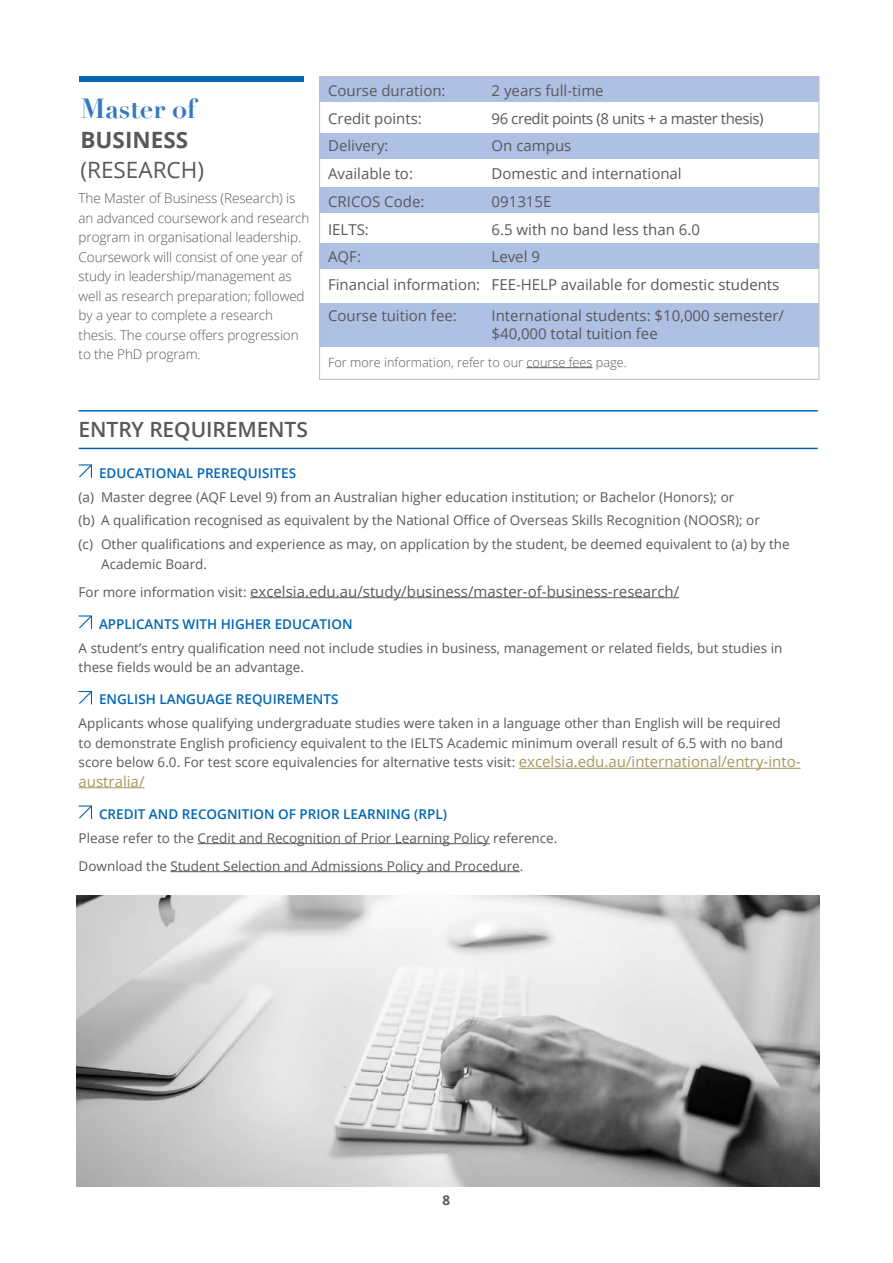
<style>
.page{position:relative;width:893px;height:1263px;background:#fff}
.page>*{position:absolute;margin:0;border:0;box-sizing:border-box;transform-origin:0 0}
.t1{font:700 27px "Didot";letter-spacing:-.01em;color:#3479be}
.t2{font:22.5px "Open Sans";color:#58595b}
.t3{font:700 22.5px "Open Sans";color:#58595b}
.t4{font:600 21px "Open Sans";letter-spacing:-.005em;color:#58595b}
.t5{font:15px/27.8px "Open Sans";color:#58595b}
.t6{font:15px "Open Sans";letter-spacing:-.03em;color:#58595b}
.t7{font:15px "Open Sans";color:#ab955c}
.t8{font:13.5px/19.5px "Open Sans";color:#58595b}
.t9{font:300 13.5px/19.5px "Open Sans";letter-spacing:-.01em;color:#58595b}
.t10{font:600 13.5px "Open Sans";color:#0066b3}
.t11{font:700 13.5px "Open Sans";color:#58595b}
.t12{font:300 12.75px "Open Sans";color:#58595b}
.s1{font-size:13.5px}
.s2{font-size:15px;color:#ab955c}
</style>
<div class="page">
<hr style="left:79px;top:410px;width:739px;height:2px;background:#0066b3">
<hr style="left:79px;top:448px;width:739px;height:1px;background:#0066b3">
<hr style="left:250px;top:597px;width:429px;height:1px;background:#58595b">
<hr style="left:519px;top:768px;width:282px;height:1px;background:#ab955c">
<hr style="left:79px;top:787px;width:66px;height:1px;background:#ab955c">
<hr style="left:198px;top:843px;width:292px;height:1px;background:#58595b">
<hr style="left:170px;top:871px;width:350px;height:1px;background:#58595b">
<svg style="left:78px;top:464px;width:14px;height:14px"></svg>
<svg style="left:78px;top:615px;width:14px;height:14px"></svg>
<svg style="left:78px;top:691px;width:14px;height:14px"></svg>
<svg style="left:78px;top:805px;width:14px;height:14px"></svg>
<div style="left:319px;top:243px;width:500px;height:25px;background:#aec0e3"></div>
<div style="left:319px;top:304px;width:500px;height:43px;background:#aec0e3"></div>
<div style="left:319px;top:77px;width:500px;height:25px;background:#aec0e3"></div>
<div style="left:319px;top:133px;width:500px;height:26px;background:#aec0e3"></div>
<div style="left:319px;top:187px;width:500px;height:26px;background:#aec0e3"></div>
<hr style="left:526px;top:367px;width:66px;height:1px;background:#58595b">
<div style="left:319px;top:77px;width:500px;height:302px;border:1px solid #bcbec0"></div>
<div style="left:79px;top:77px;width:224px;height:5px;background:#0066b3"></div>
<img style="left:77px;top:895px;width:742px;height:291px">
<h1 class="t1" style="left:80px;top:92px;width:117px">Master of</h1>
<h2 class="t3" style="left:80px;top:124px;width:109px">BUSINESS</h2>
<h2 class="t2" style="left:80px;top:154px;width:125px">(RESEARCH)</h2>
<p class="t9" style="left:79px;top:188px;width:232px">The Master of Business (Research) is an advanced coursework and research program in organisational leadership.<br>Coursework will consist of one year of study in leadership/management as well as research preparation; followed by a year to complete a research thesis. The course offers progression to the PhD program.</p>
<p class="t5" style="left:328px;top:76px;width:119px">Course duration:</p>
<p class="t5" style="left:492px;top:76px;width:114px">2 years full-time</p>
<p class="t5" style="left:328px;top:104px;width:95px">Credit points:</p>
<p class="t6" style="left:492px;top:108px;width:274px">96 credit points (8 units + a master thesis)</p>
<p class="t5" style="left:328px;top:132px;width:62px">Delivery:</p>
<p class="t5" style="left:492px;top:132px;width:81px">On campus</p>
<p class="t5" style="left:328px;top:159px;width:86px">Available to:</p>
<p class="t5" style="left:492px;top:159px;width:192px">Domestic and international</p>
<p class="t5" style="left:328px;top:187px;width:98px">CRICOS Code:</p>
<p class="t5" style="left:492px;top:187px;width:61px">091315E</p>
<p class="t5" style="left:328px;top:215px;width:42px">IELTS:</p>
<p class="t5" style="left:492px;top:215px;width:210px">6.5 with no band less than 6.0</p>
<p class="t5" style="left:328px;top:243px;width:34px">AQF:</p>
<p class="t5" style="left:328px;top:243px;width:453px;text-indent:164px">Level 9<br>Financial information: FEE-HELP available for domestic students</p>
<p class="t5" style="left:328px;top:301px;width:130px">Course tuition fee:</p>
<p class="t5" style="left:492px;top:306px;width:294px;line-height:18px">International students: $10,000 semester/ $40,000 total tuition fee</p>
<p class="t12" style="left:328px;top:353px;width:300px">For more information, refer to our course fees page.</p>
<h3 class="t4" style="left:79px;top:415px;width:231px">ENTRY REQUIREMENTS</h3>
<p class="t10" style="left:99px;top:464px;width:199px">EDUCATIONAL PREREQUISITES</p>
<p class="t8" style="left:79px;top:484px;width:713px;line-height:23.7px">(a) Master degree (AQF Level 9) from an Australian higher education institution; or Bachelor (Honors); or<br>(b) A qualification recognised as equivalent by the National Office of Overseas Skills Recognition (NOOSR); or<br>(c) Other qualifications and experience as may, on application by the student, be deemed equivalent to (a) by the</p>
<p class="t8" style="left:101px;top:554px;width:108px">Academic Board.</p>
<p class="t5" style="left:79px;top:577px;width:602px"><span class="s1">For more information visit:</span> excelsia.edu.au/study/business/master-of-business-research/</p>
<p class="t10" style="left:99px;top:615px;width:255px">APPLICANTS WITH HIGHER EDUCATION</p>
<p class="t8" style="left:79px;top:638px;width:705px">A student’s entry qualification need not include studies in business, management or related fields, but studies in these fields would be an advantage.</p>
<p class="t10" style="left:99px;top:690px;width:241px">ENGLISH LANGUAGE REQUIREMENTS</p>
<p class="t8" style="left:79px;top:713px;width:723px">Applicants whose qualifying undergraduate studies were taken in a language other than English will be required<br>to demonstrate English proficiency equivalent to the IELTS Academic minimum overall result of 6.5 with no band score below 6.0. For test score equivalencies for alternative tests visit: <span class="s2">excelsia.edu.au/international/entry-into-</span></p>
<p class="t7" style="left:79px;top:771px;width:67px">australia/</p>
<p class="t10" style="left:99px;top:805px;width:350px">CREDIT AND RECOGNITION OF PRIOR LEARNING (RPL)</p>
<p class="t8" style="left:79px;top:823px;width:480px;line-height:28px">Please refer to the Credit and Recognition of Prior Learning Policy reference.<br>Download the Student Selection and Admissions Policy and Procedure.</p>
<p class="t11" style="left:443px;top:1191px;width:9px">8</p>
</div>
